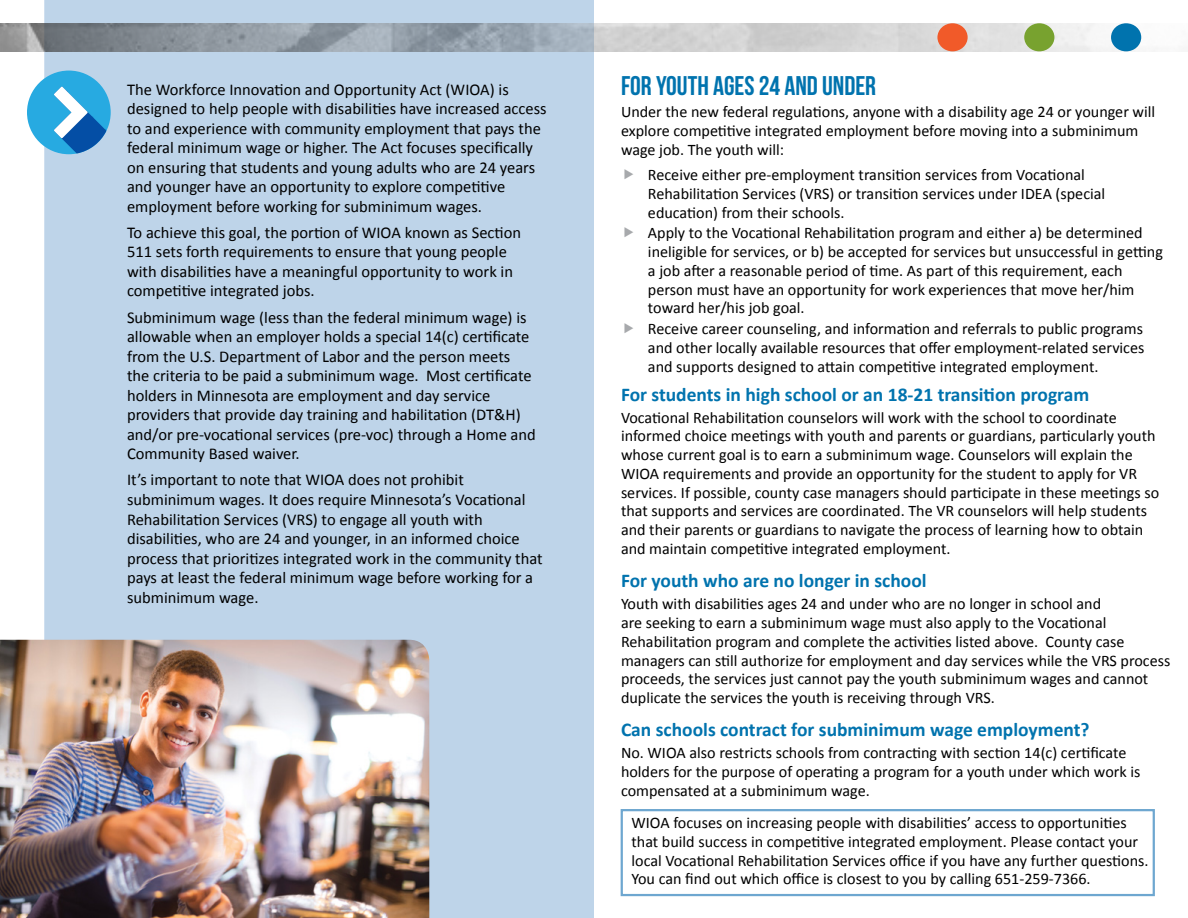
<style>
.page{position:relative;width:1188px;height:918px;background:#fff}
.page>*{position:absolute;margin:0;border:0;box-sizing:border-box;transform-origin:0 0}
.subhead_H2{font:27px "Bebas Neue";color:#0073ae}
.subhead_3{font:700 19.5px "Calibri";color:#0073ae}
.body_text{font:16.5px/19.5px "Calibri";color:#000}
.body_text_smaller{font:16.2px/18.8px "Calibri";color:#000}
</style>
<div class="page">
<div style="left:44px;top:0;width:550px;height:918px;background:#bed4e9"></div>
<img style="left:0;top:23px;width:1155px;height:28px">
<div style="left:937px;top:23px;width:31px;height:28px;background:#f15a29;border-radius:50%"></div>
<div style="left:1024px;top:23px;width:30px;height:28px;background:#78a22f;border-radius:50%"></div>
<div style="left:1111px;top:23px;width:30px;height:28px;background:#0073ae;border-radius:50%"></div>
<img style="left:0;top:640px;width:429px;height:278px">
<div style="left:27px;top:71px;width:84px;height:83px;background:#27aae1;border-radius:50%"></div>
<svg style="left:54px;top:87px;width:52px;height:67px"></svg>
<div style="left:621px;top:809px;width:534px;height:87px;border:2px solid #6ea7d0"></div>
<p class="body_text" style="left:127px;top:80px;width:421px">The Workforce Innovation and Opportunity Act (WIOA) is designed to help people with disabilities have increased access to and experience with community employment that pays the federal minimum wage or higher. The Act focuses specifically on ensuring that students and young adults who are 24 years and younger have an opportunity to explore competitive employment before working for subminimum wages.</p>
<p class="body_text" style="left:127px;top:223px;width:396px">To achieve this goal, the portion of WIOA known as Section 511 sets forth requirements to ensure that young people with disabilities have a meaningful opportunity to work in competitive integrated jobs.</p>
<p class="body_text" style="left:127px;top:308px;width:410px">Subminimum wage (less than the federal minimum wage) is allowable when an employer holds a special 14(c) certificate from the U.S. Department of Labor and the person meets the criteria to be paid a subminimum wage. Most certificate holders in Minnesota are employment and day service providers that provide day training and habilitation (DT&amp;H) and/or pre-vocational services (pre-voc) through a Home and Community Based waiver.</p>
<p class="body_text" style="left:127px;top:470px;width:417px">It’s important to note that WIOA does not prohibit subminimum wages. It does require Minnesota’s Vocational Rehabilitation Services (VRS) to engage all youth with disabilities, who are 24 and younger, in an informed choice process that prioritizes integrated work in the community that pays at least the federal minimum wage before working for a subminimum wage.</p>
<h2 class="subhead_H2" style="left:621px;top:71px;width:257px">FOR YOUTH AGES 24 AND UNDER</h2>
<p class="body_text_smaller" style="left:621px;top:102px;width:536px">Under the new federal regulations, anyone with a disability age 24 or younger will explore competitive integrated employment before moving into a subminimum wage job. The youth will:</p>
<p class="body_text_smaller" style="left:648px;top:165px;width:459px">Receive either pre-employment transition services from Vocational<br>Rehabilitation Services (VRS) or transition services under IDEA (special education) from their schools.</p>
<p class="body_text_smaller" style="left:648px;top:224px;width:516px">Apply to the Vocational Rehabilitation program and either a) be determined ineligible for services, or b) be accepted for services but unsuccessful in getting a job after a reasonable period of time. As part of this requirement, each person must have an opportunity for work experiences that move her/him toward her/his job goal.</p>
<p class="body_text_smaller" style="left:648px;top:320px;width:498px;text-align:justify">Receive career counseling, and information and referrals to public programs and other locally available resources that offer employment-related services and supports designed to attain competitive integrated employment.</p>
<h3 class="subhead_3" style="left:621px;top:382px;width:470px">For students in high school or an 18-21 transition program</h3>
<p class="body_text_smaller" style="left:621px;top:408px;width:540px">Vocational Rehabilitation counselors will work with the school to coordinate informed choice meetings with youth and parents or guardians, particularly youth whose current goal is to earn a subminimum wage. Counselors will explain the WIOA requirements and provide an opportunity for the student to apply for VR services. If possible, county case managers should participate in these meetings so that supports and services are coordinated. The VR counselors will help students and their parents or guardians to navigate the process of learning how to obtain and maintain competitive integrated employment.</p>
<h3 class="subhead_3" style="left:621px;top:568px;width:307px">For youth who are no longer in school</h3>
<p class="body_text_smaller" style="left:621px;top:595px;width:551px">Youth with disabilities ages 24 and under who are no longer in school and<br>are seeking to earn a subminimum wage must also apply to the Vocational Rehabilitation program and complete the activities listed above. County case managers can still authorize for employment and day services while the VRS process proceeds, the services just cannot pay the youth subminimum wages and cannot duplicate the services the youth is receiving through VRS.</p>
<h3 class="subhead_3" style="left:621px;top:718px;width:470px">Can schools contract for subminimum wage employment?</h3>
<p class="body_text_smaller" style="left:621px;top:744px;width:521px">No. WIOA also restricts schools from contracting with section 14(c) certificate holders for the purpose of operating a program for a youth under which work is compensated at a subminimum wage.</p>
<p class="body_text_smaller" style="left:631px;top:813px;width:519px">WIOA focuses on increasing people with disabilities’ access to opportunities that build success in competitive integrated employment. Please contact your local Vocational Rehabilitation Services office if you have any further questions.<br>You can find out which office is closest to you by calling 651-259-7366.</p>
</div>
